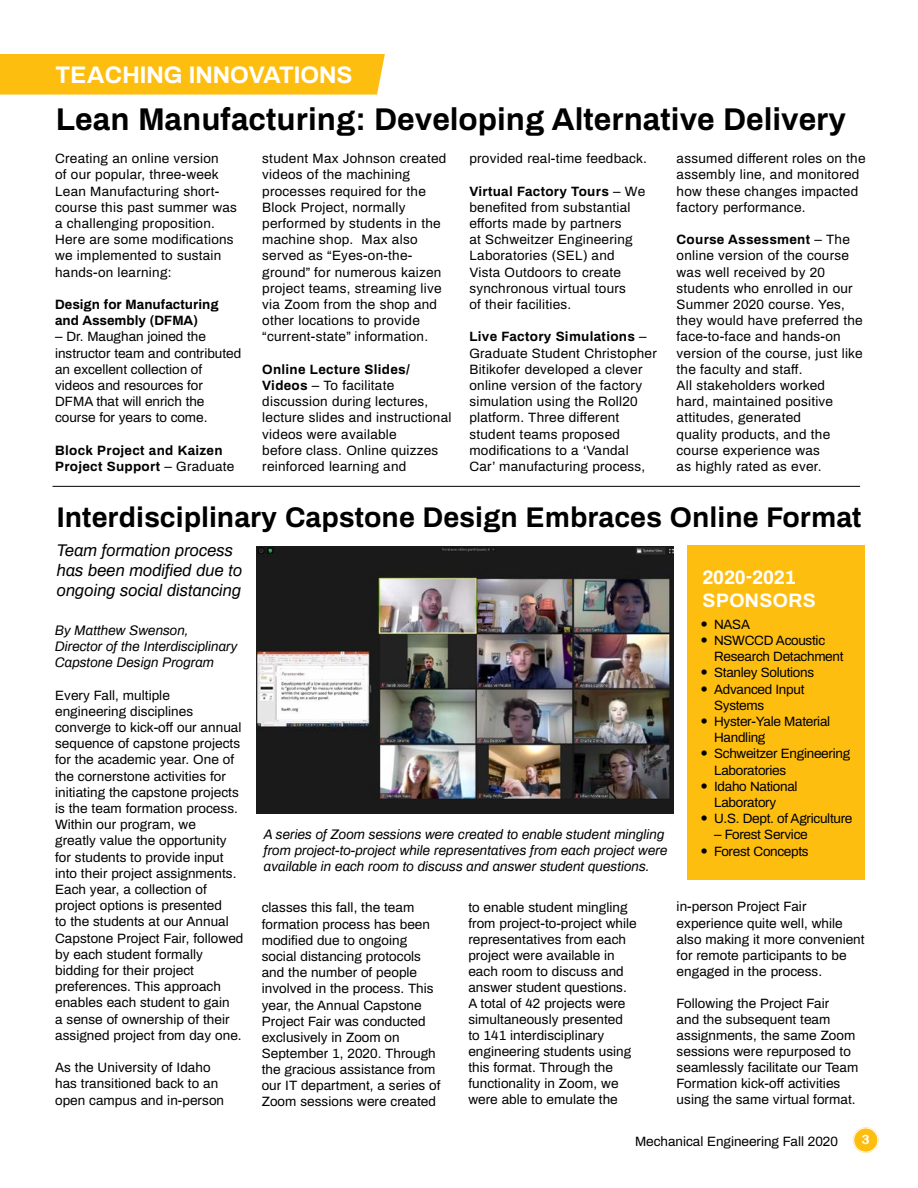
<style>
.page{position:relative;width:918px;height:1188px;background:#fff}
.page>*{position:absolute;margin:0;border:0;box-sizing:border-box;transform-origin:0 0}
.t1{font:700 31.5px "Archivo";color:#000}
.t2{font:700 28.5px "Archivo";color:#000}
.t3{font:700 24px "Archivo";color:#fff}
.t4{font:700 19.5px/22.5px "Archivo";letter-spacing:.02em;color:#fff}
.t5{font:italic 16.5px/19.8px "Archivo";color:#000}
.t6{font:13.5px/16.2px "Archivo";letter-spacing:.005em;color:#000}
.t7{font:italic 13.5px/16.2px "Archivo";color:#000}
.t8{font:13.5px/16.2px "Archivo";letter-spacing:-.02em;color:#000}
.t9{font:700 13.5px/16.2px "Archivo";letter-spacing:.02em;color:#000}
.t10{font:700 13.5px/16.2px "Archivo";color:#000}
.t11{font:600 13.5px "Franklin Gothic";color:#fff}
.s1{font-style:inherit}
.s2{font-weight:400}
.s3{font-weight:700}
</style>
<div class="page">
<div style="left:853px;top:1127px;width:26px;height:26px;background:#febe10;border-radius:50%"></div>
<div style="left:852px;top:1127px;width:27px;height:26px;border:1px solid #fff;border-radius:50%"></div>
<div style="left:854px;top:1128px;width:24px;height:24px;border:1px solid #fff;border-radius:50%"></div>
<hr style="left:52px;top:486px;width:808px;height:1px;background:#000">
<div style="left:0;top:54px;width:385px;height:41px;background:#febe10"></div>
<img style="left:257px;top:547px;width:416px;height:266px">
<div style="left:688px;top:545px;width:177px;height:335px;background:#febe10"></div>
<h3 class="t3" style="left:55px;top:57px;width:299px"><span class="s1">TEAC</span>HING INNOVATIONS</h3>
<h1 class="t1" style="left:56px;top:96px;width:792px">Lean Manufacturing: Developing Alternative Delivery</h1>
<p class="t6" style="left:55px;top:150px;width:183px">Creating an online version<br>of our popular, three-week<br>Lean Manufacturing short&shy;course this past summer was a challenging proposition.<br>Here are some modifications we implemented to sustain hands-on learning:</p>
<p class="t10" style="left:55px;top:296px;width:165px">Design for Manufacturing and Assembly (DFMA)</p>
<p class="t6" style="left:55px;top:328px;width:188px">– Dr. Maughan joined the instructor team and contributed an excellent collection of videos and resources for<br>DFMA that will enrich the course for years to come.</p>
<p class="t9" style="left:55px;top:441px;width:181px">Block Project and Kaizen<br>Project Support <span class="s2">– Graduate</span></p>
<p class="t6" style="left:262px;top:150px;width:186px">student Max Johnson created videos of the machining processes required for the<br>Block Project, normally performed by students in the machine shop. Max also served as “Eyes-on-the&shy;ground” for numerous kaizen project teams, streaming live via Zoom from the shop and other locations to provide “current-state” information.</p>
<p class="t6" style="left:262px;top:360px;width:191px"><span class="s3">Online Lecture Slides/<br>Videos</span> – To facilitate discussion during lectures, lecture slides and instructional videos were available<br>before class. Online quizzes reinforced learning and</p>
<p class="t6" style="left:469px;top:150px;width:179px">provided real-time feedback.</p>
<p class="t6" style="left:469px;top:182px;width:177px"><span class="s3">Virtual Factory Tours</span> – We benefited from substantial efforts made by partners<br>at Schweitzer Engineering<br>Laboratories (SEL) and<br>Vista Outdoors to create synchronous virtual tours<br>of their facilities.</p>
<p class="t6" style="left:469px;top:328px;width:189px"><span class="s3">Live Factory Simulations</span> –<br>Graduate Student Christopher<br>Bitikofer developed a clever online version of the factory simulation using the Roll20 platform. Three different student teams proposed modifications to a ‘Vandal<br>Car’ manufacturing process,</p>
<p class="t6" style="left:677px;top:150px;width:190px">assumed different roles on the assembly line, and monitored how these changes impacted factory performance.</p>
<p class="t6" style="left:677px;top:231px;width:188px"><span class="s3">Course Assessment</span> – The online version of the course was well received by 20 students who enrolled in our<br>Summer 2020 course. Yes, they would have preferred the face-to-face and hands-on version of the course, just like the faculty and staff.<br>All stakeholders worked<br>hard, maintained positive attitudes, generated<br>quality products, and the course experience was<br>as highly rated as ever.</p>
<h2 class="t2" style="left:57px;top:496px;width:806px">Interdisciplinary Capstone Design Embraces Online Format</h2>
<p class="t5" style="left:57px;top:540px;width:187px">Team formation process has been modified due to ongoing social distancing</p>
<h3 class="t4" style="left:702px;top:565px;width:115px">2020-2021<br>SPONSORS</h3>
<p class="t7" style="left:55px;top:621px;width:184px">By Matthew Swenson,<br>Director of the Interdisciplinary<br>Capstone Design Program</p>
<p class="t6" style="left:55px;top:686px;width:190px">Every Fall, multiple engineering disciplines converge to kick-off our annual sequence of capstone projects for the academic year. One of the cornerstone activities for initiating the capstone projects is the team formation process.<br>Within our program, we<br>greatly value the opportunity for students to provide input into their project assignments.<br>Each year, a collection of project options is presented<br>to the students at our Annual<br>Capstone Project Fair, followed by each student formally bidding for their project preferences. This approach enables each student to gain<br>a sense of ownership of their assigned project from day one.</p>
<p class="t6" style="left:55px;top:1059px;width:170px">As the University of Idaho has transitioned back to an open campus and in-person</p>
<p class="t7" style="left:264px;top:825px;width:405px">A series of Zoom sessions were created to enable student mingling from project-to-project while representatives from each project were available in each room to discuss and answer student questions.</p>
<p class="t8" style="left:714px;top:615px;width:140px">NASA<br>NSWCCD Acoustic<br>Research Detachment<br>Stanley Solutions<br>Advanced Input<br>Systems<br>Hyster-Yale Material<br>Handling<br>Schweitzer Engineering<br>Laboratories<br>Idaho National<br>Laboratory<br>U.S. Dept. of Agriculture</p>
<p class="t8" style="left:714px;top:826px;width:96px">– Forest Service<br>Forest Concepts</p>
<p class="t6" style="left:262px;top:899px;width:180px">classes this fall, the team formation process has been modified due to ongoing social distancing protocols and the number of people involved in the process. This year, the Annual Capstone<br>Project Fair was conducted exclusively in Zoom on<br>September 1, 2020. Through the gracious assistance from our IT department, a series of<br>Zoom sessions were created</p>
<p class="t6" style="left:468px;top:898px;width:170px">to enable student mingling from project-to-project while representatives from each project were available in each room to discuss and answer student questions.<br>A total of 42 projects were simultaneously presented to 141 interdisciplinary engineering students using this format. Through the functionality in Zoom, we were able to emulate the</p>
<p class="t6" style="left:677px;top:898px;width:190px">in-person Project Fair experience quite well, while also making it more convenient for remote participants to be engaged in the process.</p>
<p class="t6" style="left:677px;top:994px;width:183px">Following the Project Fair<br>and the subsequent team assignments, the same Zoom sessions were repurposed to seamlessly facilitate our Team<br>Formation kick-off activities using the same virtual format.</p>
<p class="t6" style="left:635px;top:1132px;width:204px">Mechanical Engineering Fall 2020</p>
<p class="t11" style="left:862px;top:1131px;width:9px">3</p>
</div>
